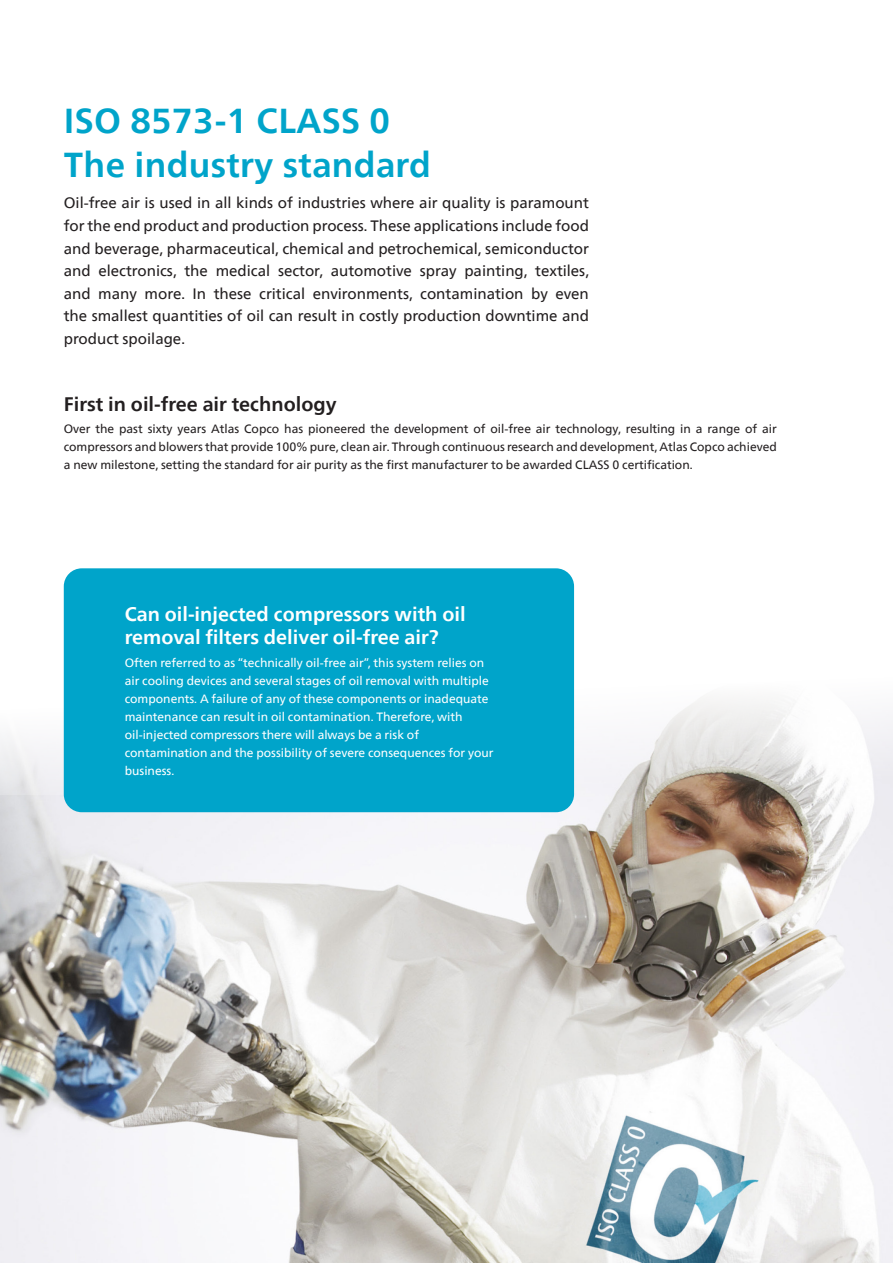
<style>
.page{position:relative;width:893px;height:1263px;background:#fff}
.page>*{position:absolute;margin:0;border:0;box-sizing:border-box;transform-origin:0 0}
.Headline_level_01__BLUE{font:700 34.5px "Neue Frutiger World";letter-spacing:.01em;color:#00a4ca}
.Subhead_level_02__BLACK{font:700 19.5px/23.4px "Neue Frutiger World";color:#fff}
.Subhead_level_02__BLACK-2{font:700 19.5px "Neue Frutiger World";color:#231f20}
.Intro__BLACK{font:15px/22.5px "Neue Frutiger World";color:#231f20;text-align:justify}
.Body_copy__BLACK{font:12px/18px "Neue Frutiger World";color:#fff}
.t1{font:12px/18px "Neue Frutiger World";color:#231f20;text-align:justify}
</style>
<div class="page">
<img style="left:0;top:795px;width:893px;height:468px">
<svg style="left:0;top:657px;width:893px;height:138px"></svg>
<div style="left:64px;top:568px;width:510px;height:244px;background:#00a4ca;border-radius:18px"></div>
<p class="Headline_level_01__BLUE" style="left:64px;top:91px;width:328px">ISO 8573-1 CLASS 0</p>
<p class="Headline_level_01__BLUE" style="left:64px;top:135px;width:369px">The industry standard</p>
<p class="Intro__BLACK" style="left:64px;top:192px;width:527px">Oil-free air is used in all kinds of industries where air quality is paramount for the end product and production process. These applications include food and beverage, pharmaceutical, chemical and petrochemical, semiconductor and electronics, the medical sector, automotive spray painting, textiles, and many more. In these critical environments, contamination by even the smallest quantities of oil can result in costly production downtime and product spoilage.</p>
<p class="Subhead_level_02__BLACK-2" style="left:64px;top:387px;width:274px">First in oil-free air technology</p>
<p class="t1" style="left:64px;top:420px;width:714px">Over the past sixty years Atlas Copco has pioneered the development of oil-free air technology, resulting in a range of air compressors and blowers that provide 100% pure, clean air. Through continuous research and development, Atlas Copco achieved a new milestone, setting the standard for air purity as the first manufacturer to be awarded CLASS 0 certification.</p>
<p class="Subhead_level_02__BLACK" style="left:125px;top:602px;width:342px">Can oil-injected compressors with oil removal filters deliver oil-free air?</p>
<p class="Body_copy__BLACK" style="left:125px;top:654px;width:370px">Often referred to as “technically oil-free air”, this system relies on air cooling devices and several stages of oil removal with multiple components. A failure of any of these components or inadequate maintenance can result in oil contamination. Therefore, with oil-injected compressors there will always be a risk of contamination and the possibility of severe consequences for your business.</p>
</div>
